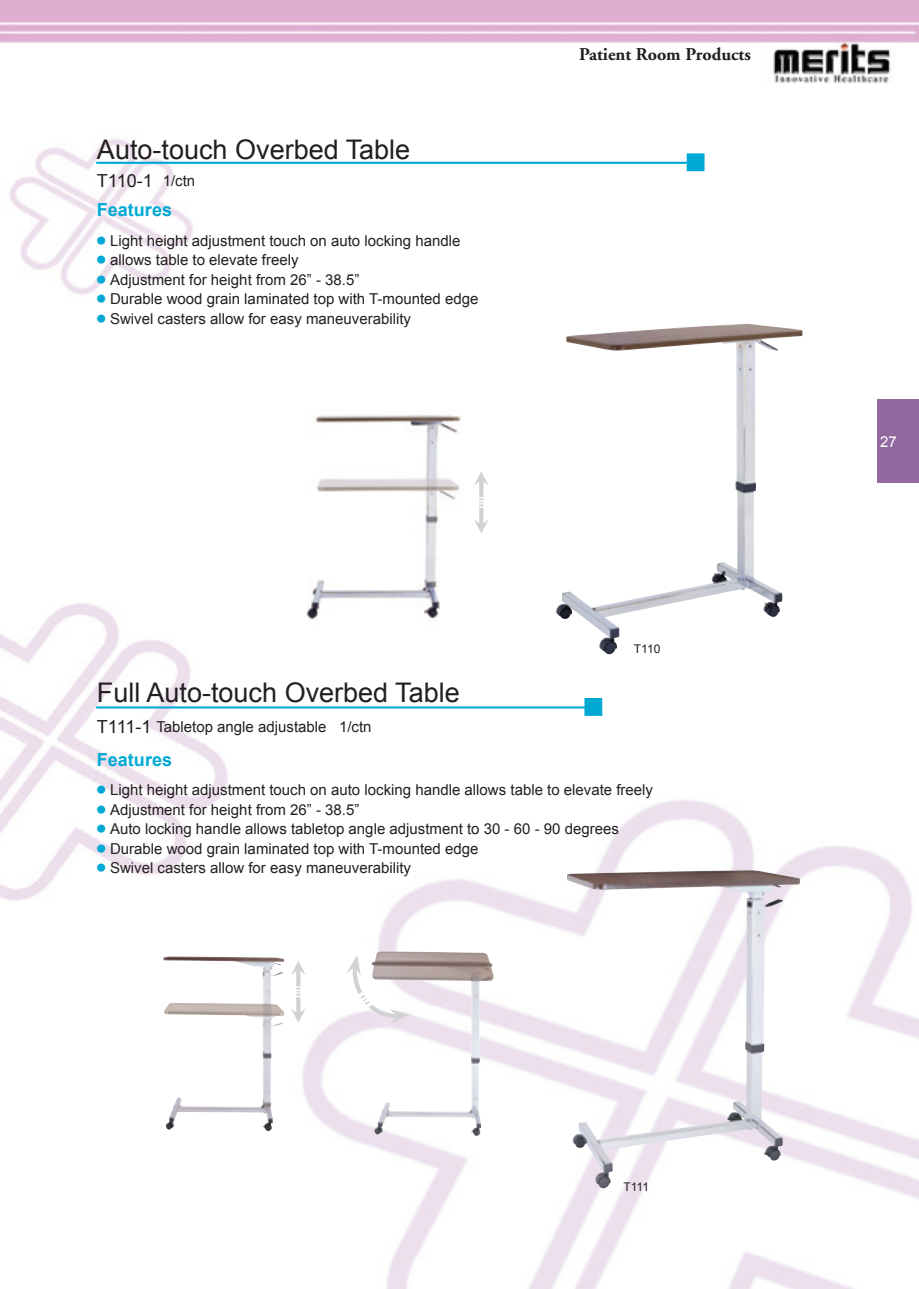
<style>
.page{position:relative;width:919px;height:1289px;background:#fff}
.page>*{position:absolute;margin:0;border:0;box-sizing:border-box;transform-origin:0 0}
.t1{font:27px "Arial";color:#231f20}
.t2{font:700 18px "Adobe Garamond";color:#231f20}
.t3{font:700 18px "Arial";color:#00a9d4}
.t4{font:18px "Arial";color:#231f20}
.t5{font:15px/19.5px "Arial";color:#231f20}
.t6{font:15px "Arial";color:#fff}
.t7{font:12px "Arial";letter-spacing:-.035em;color:#231f20}
.t8{font:500 9px "Lin Gothic";color:#00a9d4}
.s1{font-size:15px}
.s2{font-size:18px}
</style>
<div class="page">
<img style="left:0;top:0;width:918px;height:1288px">
<div style="left:876px;top:400px;width:42px;height:83px;background:#9367a0"></div>
<img style="left:556px;top:324px;width:246px;height:330px">
<img style="left:567px;top:870px;width:233px;height:318px">
<img style="left:163px;top:956px;width:121px;height:175px">
<img style="left:371px;top:951px;width:122px;height:184px">
<hr style="left:97px;top:162px;width:594px;height:2px;background:#00a9d4">
<div style="left:687px;top:154px;width:16px;height:16px;background:#00a9d4"></div>
<div style="left:686px;top:153px;width:18px;height:18px;border:2px solid #00a9d4"></div>
<hr style="left:97px;top:706px;width:492px;height:2px;background:#00a9d4">
<div style="left:585px;top:698px;width:16px;height:17px;background:#00a9d4"></div>
<div style="left:584px;top:698px;width:18px;height:18px;border:2px solid #00a9d4"></div>
<hr style="left:296px;top:997px;width:4px;height:17px;background:#d1d2d4">
<svg style="left:291px;top:1008px;width:14px;height:14px"></svg>
<hr style="left:296px;top:969px;width:4px;height:17px;background:#d1d2d4">
<svg style="left:291px;top:960px;width:14px;height:14px"></svg>
<svg style="left:296px;top:987px;width:4px;height:8px"></svg>
<svg style="left:346px;top:954px;width:63px;height:69px"></svg>
<img style="left:295px;top:410px;width:172px;height:214px">
<hr style="left:479px;top:508px;width:4px;height:17px;background:#d1d2d4">
<svg style="left:474px;top:519px;width:14px;height:14px"></svg>
<hr style="left:479px;top:480px;width:4px;height:17px;background:#d1d2d4">
<svg style="left:474px;top:471px;width:14px;height:14px"></svg>
<svg style="left:479px;top:498px;width:4px;height:8px"></svg>
<p class="t1" style="left:97px;top:134px;width:315px">Auto-touch Overbed Table</p>
<p class="t4" style="left:97px;top:170px;width:100px">T110-1 <span class="s1">1/ctn</span></p>
<p class="t3" style="left:97px;top:200px;width:77px">Features</p>
<p class="t5" style="left:110px;top:231px;width:352px">Light height adjustment touch on auto locking handle allows table to elevate freely</p>
<p class="t5" style="left:110px;top:270px;width:251px">Adjustment for height from 26” - 38.5”</p>
<p class="t5" style="left:110px;top:289px;width:370px">Durable wood grain laminated top with T-mounted edge</p>
<p class="t5" style="left:110px;top:309px;width:302px">Swivel casters allow for easy maneuverability</p>
<p class="t8" style="left:97px;top:236px;width:11px">●</p>
<p class="t8" style="left:97px;top:255px;width:11px">●</p>
<p class="t8" style="left:97px;top:275px;width:11px">●</p>
<p class="t8" style="left:97px;top:294px;width:11px">●</p>
<p class="t8" style="left:97px;top:314px;width:11px">●</p>
<p class="t2" style="left:579px;top:44px;width:173px">Patient Room Products</p>
<p class="t1" style="left:97px;top:677px;width:364px">Full Auto-touch Overbed Table</p>
<p class="t5" style="left:97px;top:717px;width:276px"><span class="s2">T111-1</span> Tabletop angle adjustable 1/ctn</p>
<p class="t3" style="left:97px;top:749px;width:77px">Features</p>
<p class="t7" style="left:634px;top:642px;width:28px">T110</p>
<p class="t5" style="left:110px;top:780px;width:544px">Light height adjustment touch on auto locking handle allows table to elevate freely</p>
<p class="t5" style="left:110px;top:799px;width:251px">Adjustment for height from 26” - 38.5”</p>
<p class="t5" style="left:110px;top:819px;width:510px">Auto locking handle allows tabletop angle adjustment to 30 - 60 - 90 degrees</p>
<p class="t5" style="left:110px;top:838px;width:370px">Durable wood grain laminated top with T-mounted edge</p>
<p class="t5" style="left:110px;top:858px;width:302px">Swivel casters allow for easy maneuverability</p>
<p class="t8" style="left:97px;top:785px;width:11px">●</p>
<p class="t8" style="left:97px;top:804px;width:11px">●</p>
<p class="t8" style="left:97px;top:824px;width:11px">●</p>
<p class="t8" style="left:97px;top:843px;width:11px">●</p>
<p class="t8" style="left:97px;top:863px;width:11px">●</p>
<p class="t7" style="left:623px;top:1179px;width:27px">T111</p>
<p class="t6" style="left:880px;top:433px;width:18px">27</p>
</div>
